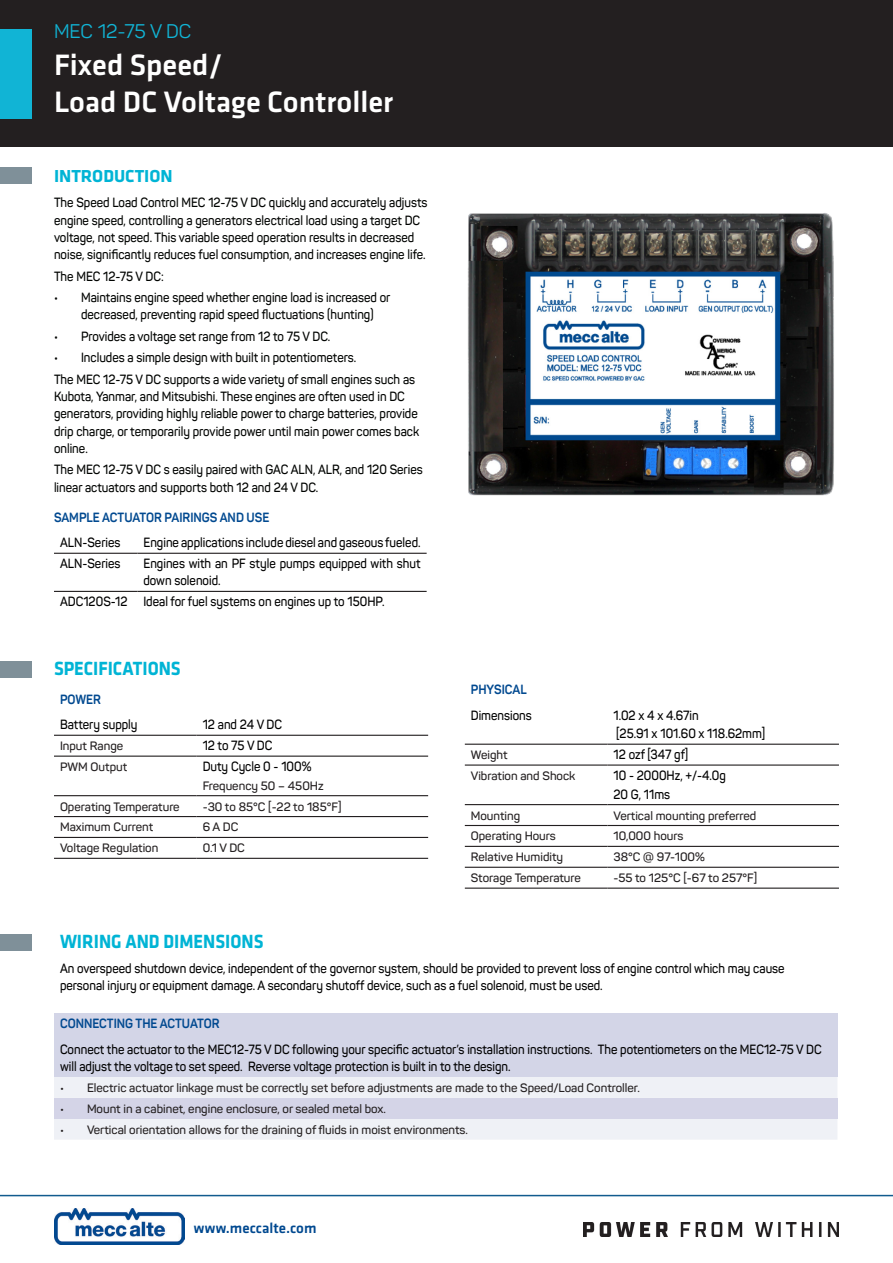
<style>
.page{position:relative;width:893px;height:1263px;background:#fff}
.page>*{position:absolute;margin:0;border:0;box-sizing:border-box;transform-origin:0 0}
.t1{font:500 30.6px/36.8px "Klavika";color:#fff}
.t2{font:700 19.8px "Klavika";color:#00b4d5;scale:.91 1}
.t3{font:19.5px "Panton";color:#11b4d5}
.t4{font:700 18px "Klavika";color:#00b4d5}
.t5{font:500 15px "Klavika";color:#004990}
.t6{font:600 13.2px/17.2px "Panton";color:#000300;scale:.91 1}
.t7{font:600 13.2px/17.2px "Panton";color:#000;scale:.91 1}
.t8{font:700 13.2px "Panton";color:#014990;scale:.91 1}
.t9{font:600 12px "Panton";color:#231f20}
</style>
<div class="page">
<img style="left:54px;top:1209px;width:130px;height:36px">
<img style="left:584px;top:1222px;width:255px;height:15px">
<hr style="left:0;top:1195px;width:893px;height:1px;background:#115b8e">
<div style="left:0;top:0;width:893px;height:147px;background:#231f20"></div>
<div style="left:0;top:30px;width:32px;height:89px;background:#11b4d5"></div>
<hr style="left:54px;top:553px;width:83px;height:1px;background:#231f20">
<hr style="left:137px;top:553px;width:290px;height:1px;background:#231f20">
<hr style="left:54px;top:591px;width:83px;height:1px;background:#231f20">
<hr style="left:137px;top:591px;width:290px;height:1px;background:#231f20">
<hr style="left:54px;top:735px;width:143px;height:1px;background:#231f20">
<hr style="left:197px;top:735px;width:231px;height:1px;background:#231f20">
<hr style="left:54px;top:755px;width:143px;height:2px;background:#231f20">
<hr style="left:197px;top:755px;width:231px;height:2px;background:#231f20">
<hr style="left:54px;top:795px;width:143px;height:1px;background:#231f20">
<hr style="left:197px;top:795px;width:231px;height:1px;background:#231f20">
<hr style="left:54px;top:816px;width:143px;height:1px;background:#231f20">
<hr style="left:197px;top:816px;width:231px;height:1px;background:#231f20">
<hr style="left:54px;top:837px;width:143px;height:1px;background:#231f20">
<hr style="left:197px;top:837px;width:231px;height:1px;background:#231f20">
<hr style="left:54px;top:858px;width:143px;height:1px;background:#231f20">
<hr style="left:197px;top:858px;width:231px;height:1px;background:#231f20">
<div style="left:0;top:167px;width:32px;height:17px;background:#7f9099"></div>
<div style="left:0;top:661px;width:32px;height:17px;background:#7f9099"></div>
<img style="left:468px;top:213px;width:366px;height:283px">
<hr style="left:465px;top:744px;width:142px;height:1px;background:#231f20">
<hr style="left:607px;top:744px;width:232px;height:1px;background:#231f20">
<hr style="left:465px;top:764px;width:142px;height:2px;background:#231f20">
<hr style="left:607px;top:764px;width:232px;height:2px;background:#231f20">
<hr style="left:465px;top:804px;width:142px;height:1px;background:#231f20">
<hr style="left:607px;top:804px;width:232px;height:1px;background:#231f20">
<hr style="left:465px;top:825px;width:142px;height:1px;background:#231f20">
<hr style="left:607px;top:825px;width:232px;height:1px;background:#231f20">
<hr style="left:465px;top:846px;width:142px;height:1px;background:#231f20">
<hr style="left:607px;top:846px;width:232px;height:1px;background:#231f20">
<hr style="left:465px;top:867px;width:142px;height:1px;background:#231f20">
<hr style="left:607px;top:867px;width:232px;height:1px;background:#231f20">
<hr style="left:465px;top:887px;width:142px;height:2px;background:#231f20">
<hr style="left:607px;top:887px;width:232px;height:2px;background:#231f20">
<div style="left:54px;top:1013px;width:783px;height:64px;background:#d3d5e7"></div>
<div style="left:54px;top:1077px;width:783px;height:63px;background:#eff1f6"></div>
<div style="left:54px;top:1098px;width:783px;height:21px;background:#d4d4e7"></div>
<div style="left:0;top:934px;width:32px;height:17px;background:#7f9099"></div>
<p class="t3" style="left:54px;top:20px;width:139px">MEC 12-75 V DC</p>
<p class="t1" style="left:54px;top:47px;width:341px">Fixed Speed/<br>Load DC Voltage Controller</p>
<p class="t4" style="left:54px;top:166px;width:120px">INTRODUCTION</p>
<p class="t6" style="left:54px;top:194px;width:412px">The Speed Load Control MEC 12-75 V DC quickly and accurately adjusts engine speed, controlling a generators electrical load using a target DC voltage, not speed. This variable speed operation results in decreased noise, significantly reduces fuel consumption, and increases engine life.</p>
<p class="t6" style="left:54px;top:267px;width:122px">The MEC 12-75 V DC:</p>
<p class="t6" style="left:81px;top:289px;width:341px;text-indent:-27px">• Maintains engine speed whether engine load is increased or decreased, preventing rapid speed fluctuations (hunting)</p>
<p class="t6" style="left:54px;top:327px;width:305px">• Provides a voltage set range from 12 to 75 V DC.</p>
<p class="t6" style="left:54px;top:349px;width:334px">• Includes a simple design with built in potentiometers.</p>
<p class="t6" style="left:54px;top:370px;width:403px">The MEC 12-75 V DC supports a wide variety of small engines such as Kubota, Yanmar, and Mitsubishi. These engines are often used in DC generators, providing highly reliable power to charge batteries, provide drip charge, or temporarily provide power until main power comes back online.</p>
<p class="t6" style="left:54px;top:461px;width:407px">The MEC 12-75 V DC s easily paired with GAC ALN, ALR, and 120 Series linear actuators and supports both 12 and 24 V DC.</p>
<p class="t8" style="left:54px;top:509px;width:238px">SAMPLE ACTUATOR PAIRINGS AND USE</p>
<p class="t7" style="left:60px;top:534px;width:68px">ALN-Series</p>
<p class="t7" style="left:143px;top:534px;width:306px">Engine applications include diesel and gaseous fueled.</p>
<p class="t7" style="left:60px;top:555px;width:68px">ALN-Series</p>
<p class="t7" style="left:143px;top:555px;width:306px">Engines with an PF style pumps equipped with shut down solenoid.</p>
<p class="t7" style="left:60px;top:593px;width:76px">ADC120S-12</p>
<p class="t7" style="left:143px;top:593px;width:267px">Ideal for fuel systems on engines up to 150HP.</p>
<p class="t2" style="left:54px;top:657px;width:141px">SPECIFICATIONS</p>
<p class="t8" style="left:60px;top:691px;width:47px">POWER</p>
<p class="t7" style="left:60px;top:716px;width:87px">Battery supply</p>
<p class="t7" style="left:203px;top:716px;width:89px">12 and 24 V DC</p>
<p class="t9" style="left:60px;top:738px;width:65px">Input Range</p>
<p class="t7" style="left:203px;top:737px;width:78px">12 to 75 V DC</p>
<p class="t9" style="left:60px;top:759px;width:69px">PWM Output</p>
<p class="t7" style="left:203px;top:758px;width:121px">Duty Cycle 0 - 100%</p>
<p class="t9" style="left:203px;top:778px;width:123px">Frequency 50 – 450Hz</p>
<p class="t9" style="left:60px;top:799px;width:121px">Operating Temperature</p>
<p class="t9" style="left:203px;top:799px;width:140px">-30 to 85°C [-22 to 185°F]</p>
<p class="t9" style="left:60px;top:820px;width:95px">Maximum Current</p>
<p class="t9" style="left:203px;top:820px;width:37px">6 A DC</p>
<p class="t9" style="left:60px;top:841px;width:100px">Voltage Regulation</p>
<p class="t9" style="left:203px;top:841px;width:44px">0.1 V DC</p>
<p class="t8" style="left:471px;top:681px;width:63px">PHYSICAL</p>
<p class="t7" style="left:471px;top:706px;width:69px">Dimensions</p>
<p class="t7" style="left:613px;top:706px;width:95px">1.02 x 4 x 4.67in</p>
<p class="t7" style="left:616px;top:725px;width:165px">[25.91 x 101.60 x 118.62mm]</p>
<p class="t9" style="left:471px;top:747px;width:38px">Weight</p>
<p class="t7" style="left:613px;top:746px;width:84px">12 ozf [347 gf]</p>
<p class="t9" style="left:471px;top:768px;width:106px">Vibration and Shock</p>
<p class="t7" style="left:613px;top:767px;width:125px">10 - 2000Hz, +/-4.0g</p>
<p class="t7" style="left:613px;top:785px;width:64px">20 G, 11ms</p>
<p class="t9" style="left:471px;top:808px;width:51px">Mounting</p>
<p class="t9" style="left:613px;top:808px;width:144px">Vertical mounting preferred</p>
<p class="t9" style="left:471px;top:829px;width:87px">Operating Hours</p>
<p class="t9" style="left:613px;top:829px;width:72px">10,000 hours</p>
<p class="t9" style="left:471px;top:850px;width:94px">Relative Humidity</p>
<p class="t9" style="left:613px;top:850px;width:93px">38°C @ 97-100%</p>
<p class="t9" style="left:471px;top:870px;width:112px">Storage Temperature</p>
<p class="t9" style="left:613px;top:870px;width:145px">-55 to 125°C [-67 to 257°F]</p>
<p class="t2" style="left:60px;top:930px;width:225px">WIRING AND DIMENSIONS</p>
<p class="t7" style="left:60px;top:959px;width:798px">An overspeed shutdown device, independent of the governor system, should be provided to prevent loss of engine control which may cause personal injury or equipment damage. A secondary shutoff device, such as a fuel solenoid, must be used.</p>
<p class="t8" style="left:60px;top:1015px;width:177px">CONNECTING THE ACTUATOR</p>
<p class="t7" style="left:60px;top:1040px;width:839px">Connect the actuator to the MEC12-75 V DC following your specific actuator’s installation instructions. The potentiometers on the MEC12-75 V DC will adjust the voltage to set speed. Reverse voltage protection is built in to the design.</p>
<p class="t9" style="left:60px;top:1080px;width:581px">• Electric actuator linkage must be correctly set before adjustments are made to the Speed/Load Controller.</p>
<p class="t9" style="left:60px;top:1101px;width:327px">• Mount in a cabinet, engine enclosure, or sealed metal box.</p>
<p class="t9" style="left:60px;top:1122px;width:410px">• Vertical orientation allows for the draining of fluids in moist environments.</p>
<p class="t5" style="left:194px;top:1220px;width:124px">www.meccalte.com</p>
</div>
